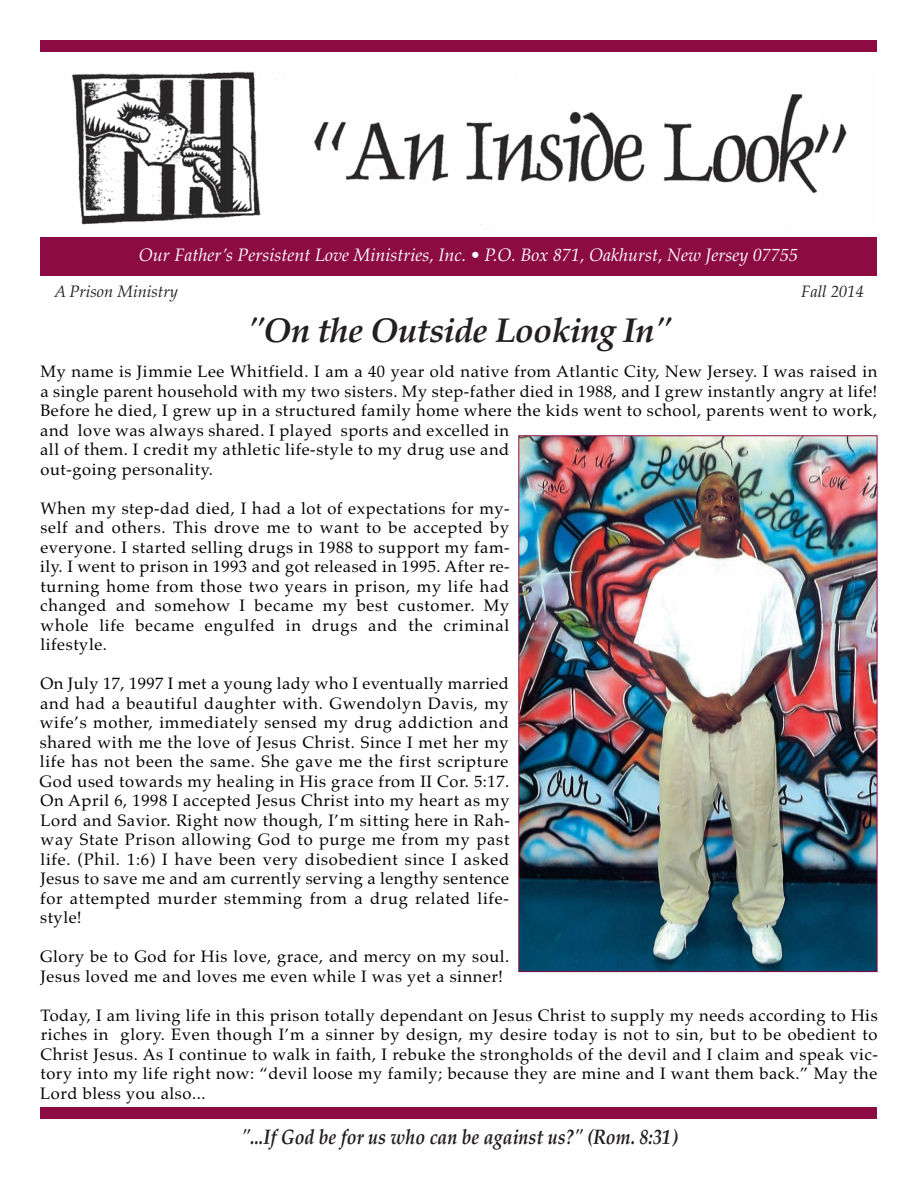
<style>
.page{position:relative;width:918px;height:1188px;background:#fff}
.page>*{position:absolute;margin:0;border:0;box-sizing:border-box;transform-origin:0 0}
.t1{font:italic 700 34.5px "Palatino";letter-spacing:-.025em;color:#231f20}
.t2{font:italic 700 21px "Palatino";color:#231f20;scale:.85 1}
.t3{font:italic 18px "Palatino";color:#fff}
.t4{font:16.5px/19.5px "Palatino";letter-spacing:.035em;color:#020102;text-align:justify}
.t5{font:italic 16.5px "Palatino";color:#231f20}
</style>
<div class="page">
<img style="left:71px;top:71px;width:776px;height:154px">
<div style="left:40px;top:40px;width:838px;height:12px;background:#8c0b42"></div>
<div style="left:40px;top:1107px;width:838px;height:12px;background:#8c0b42"></div>
<div style="left:40px;top:237px;width:838px;height:39px;background:#8c0b42"></div>
<img style="left:520px;top:437px;width:355px;height:533px">
<p class="t3" style="left:139px;top:244px;width:661px">Our Father’s Persistent Love Ministries, Inc. • P.O. Box 871, Oakhurst, New Jersey 07755</p>
<p class="t5" style="left:54px;top:281px;width:126px">A Prison Ministry</p>
<p class="t5" style="left:801px;top:281px;width:64px">Fall 2014</p>
<h1 class="t1" style="left:247px;top:310px;width:426px">"On the Outside Looking In"</h1>
<p class="t4" style="left:40px;top:362px;width:839px;text-align:left">My name is Jimmie Lee Whitfield. I am a 40 year old native from Atlantic City, New Jersey. I was raised in a single parent household with my two sisters. My step-father died in 1988, and I grew instantly angry at life!<br>Before he died, I grew up in a structured family home where the kids went to school, parents went to work, and love was always shared. I played sports and excelled in<br>all of them. I credit my athletic life-style to my drug use and<br>out-going personality.</p>
<p class="t4" style="left:40px;top:498px;width:471px">When my step-dad died, I had a lot of expectations for my&shy;self and others. This drove me to want to be accepted by everyone. I started selling drugs in 1988 to support my fam&shy;ily. I went to prison in 1993 and got released in 1995. After re&shy;turning home from those two years in prison, my life had changed and somehow I became my best customer. My whole life became engulfed in drugs and the criminal lifestyle.</p>
<p class="t4" style="left:40px;top:674px;width:472px">On July 17, 1997 I met a young lady who I eventually married and had a beautiful daughter with. Gwendolyn Davis, my wife’s mother, immediately sensed my drug addiction and shared with me the love of Jesus Christ. Since I met her my life has not been the same. She gave me the first scripture God used towards my healing in His grace from II Cor. 5:17.<br>On April 6, 1998 I accepted Jesus Christ into my heart as my Lord and Savior. Right now though, I’m sitting here in Rah&shy;way State Prison allowing God to purge me from my past life. (Phil. 1:6) I have been very disobedient since I asked Jesus to save me and am currently serving a lengthy sentence for attempted murder stemming from a drug related life&shy;style!</p>
<p class="t4" style="left:40px;top:947px;width:471px">Glory be to God for His love, grace, and mercy on my soul.<br>Jesus loved me and loves me even while I was yet a sinner!</p>
<p class="t4" style="left:40px;top:1005px;width:839px">Today, I am living life in this prison totally dependant on Jesus Christ to supply my needs according to His riches in glory. Even though I’m a sinner by design, my desire today is not to sin, but to be obedient to Christ Jesus. As I continue to walk in faith, I rebuke the strongholds of the devil and I claim and speak vic&shy;tory into my life right now: “devil loose my family; because they are mine and I want them back.” May the Lord bless you also...</p>
<p class="t2" style="left:241px;top:1125px;width:514px">"...If God be for us who can be against us?" (Rom. 8:31)</p>
</div>
